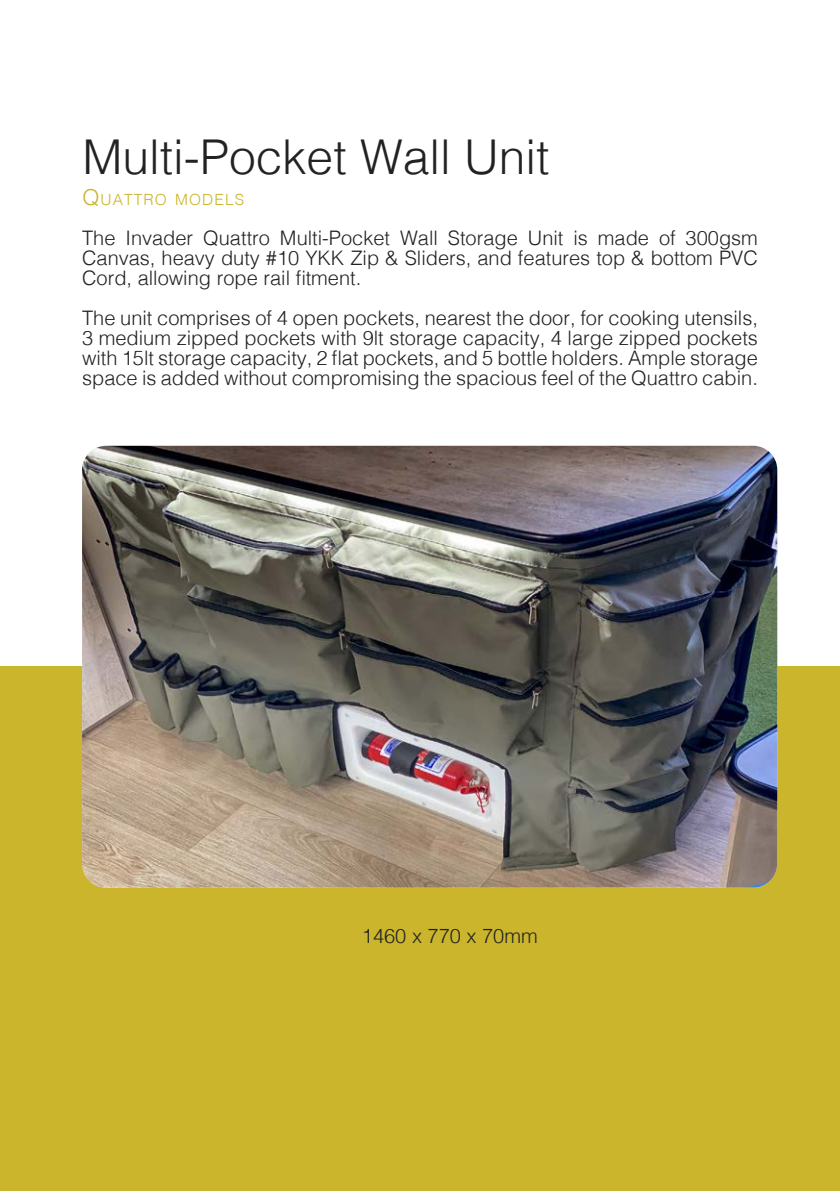
<style>
.page{position:relative;width:840px;height:1191px;background:#fff}
.page>*{position:absolute;margin:0;border:0;box-sizing:border-box;transform-origin:0 0}
.Heading_-_Left_Aligned{font:300 48px "Helvetica";color:#222}
.Body_-_Left_Aligned{font:300 20px/20px "Helvetica";color:#222;text-align:justify}
.Heading_-_Left_Aligned-2{font:300 15.4px "Helvetica";letter-spacing:.07em;color:#cbb52c}
.s1{font-size:22px}
</style>
<div class="page">
<div style="left:0;top:666px;width:839px;height:525px;background:#cbb52c"></div>
<img style="left:82px;top:446px;width:694px;height:441px">
<p class="Heading_-_Left_Aligned" style="left:82px;top:116px;width:468px">Multi-Pocket Wall Unit</p>
<p class="Heading_-_Left_Aligned-2" style="left:82px;top:186px;width:163px"><span class="s1">Q</span>UATTRO MODELS</p>
<p class="Body_-_Left_Aligned" style="left:82px;top:227px;width:677px">The Invader Quattro Multi-Pocket Wall Storage Unit is made of 300gsm Canvas, heavy duty #10 YKK Zip &amp; Sliders, and features top &amp; bottom PVC Cord, allowing rope rail fitment.</p>
<p class="Body_-_Left_Aligned" style="left:82px;top:307px;width:677px">The unit comprises of 4 open pockets, nearest the door, for cooking utensils, 3 medium zipped pockets with 9lt storage capacity, 4 large zipped pockets with 15lt storage capacity, 2 flat pockets, and 5 bottle holders. Ample storage space is added without compromising the spacious feel of the Quattro cabin.</p>
<p class="Body_-_Left_Aligned" style="left:362px;top:924px;width:177px">1460 x 770 x 70mm</p>
</div>
